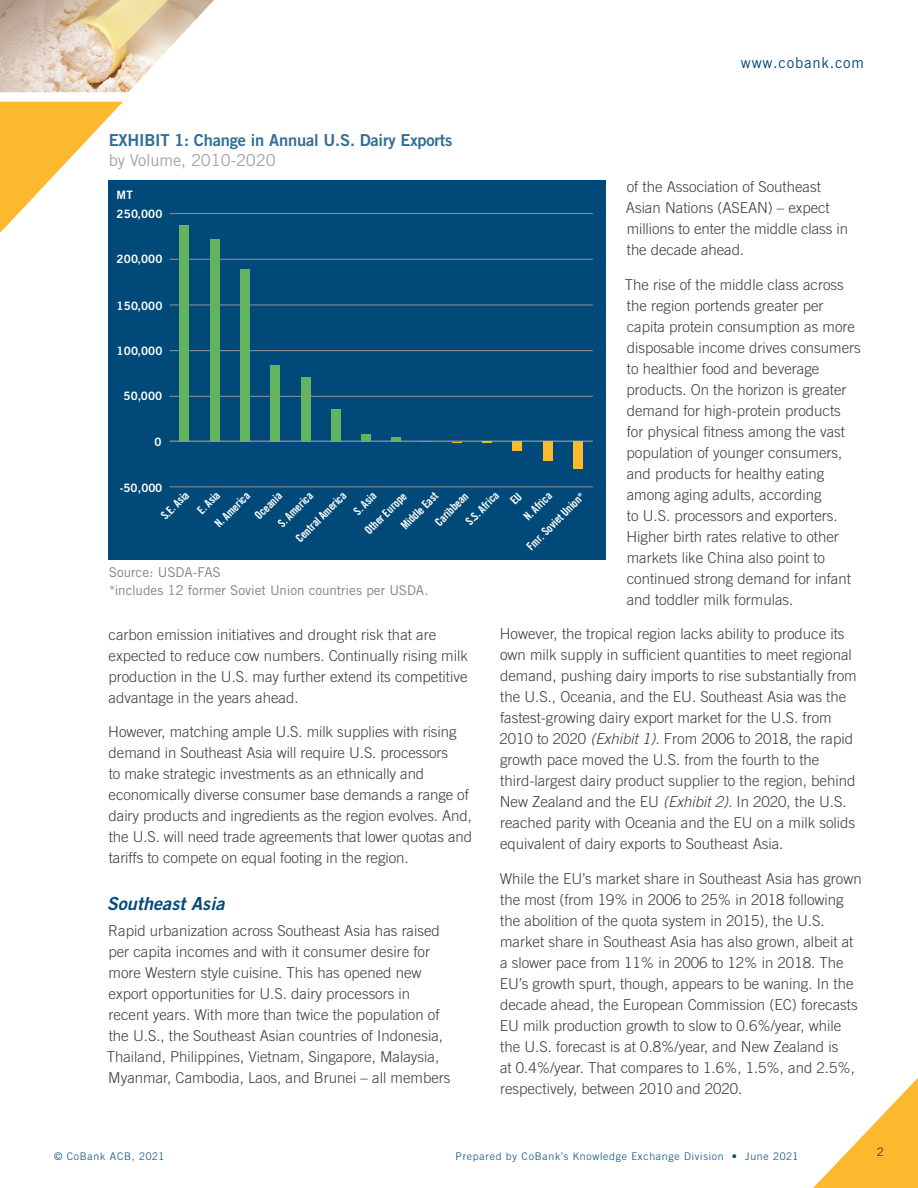
<style>
.page{position:relative;width:918px;height:1188px;background:#fff}
.page>*{position:absolute;margin:0;border:0;box-sizing:border-box;transform-origin:0 0}
.t1{font:italic 18px "Trade Gothic Bold Two";letter-spacing:.005em;color:#004978}
.t2{font:16.5px "Trade Gothic Bold Two";letter-spacing:-.01em;color:#326e97}
.t3{font:16.5px "Trade Gothic";letter-spacing:-.01em;color:#a3a3a7}
.t4{font:300 15px/21px "Trade Gothic";color:#3e3d3e}
.t5{font:15px "Trade Gothic";letter-spacing:.05em;color:#004978}
.t6{font:13.5px/18px "Trade Gothic";letter-spacing:-.005em;color:#808285}
.t7{font:300 11.7px "Trade Gothic";color:#231f20}
.t8{font:11.55px/21.8px "Trade Gothic Bold Cond Twenty";color:#fff}
.t9{font:11.55px "Trade Gothic Bold Two";letter-spacing:.015em;color:#fff}
.t10{font:300 10.5px "Trade Gothic";letter-spacing:.07em;color:#004978}
.s1{font-style:italic}
</style>
<div class="page">
<img style="left:0;top:0;width:214px;height:92px">
<svg style="left:0;top:102px;width:123px;height:131px"></svg>
<svg style="left:813px;top:1078px;width:105px;height:110px"></svg>
<div style="left:108px;top:180px;width:498px;height:380px;background:#004978"></div>
<hr style="left:170px;top:441px;width:423px;height:1px;background:#939598">
<hr style="left:170px;top:487px;width:423px;height:1px;background:#939598">
<hr style="left:170px;top:396px;width:423px;height:1px;background:#939598">
<hr style="left:170px;top:350px;width:423px;height:1px;background:#939598">
<hr style="left:170px;top:305px;width:423px;height:1px;background:#939598">
<hr style="left:170px;top:259px;width:423px;height:1px;background:#939598">
<hr style="left:170px;top:213px;width:423px;height:1px;background:#939598">
<div style="left:573px;top:442px;width:10px;height:27px;background:#fdb92e"></div>
<div style="left:543px;top:442px;width:9px;height:19px;background:#fdb92e"></div>
<div style="left:513px;top:442px;width:9px;height:9px;background:#fdb92e"></div>
<div style="left:392px;top:437px;width:9px;height:5px;background:#63b461"></div>
<div style="left:361px;top:434px;width:10px;height:8px;background:#63b461"></div>
<div style="left:331px;top:409px;width:9px;height:33px;background:#63b461"></div>
<div style="left:301px;top:377px;width:10px;height:65px;background:#63b461"></div>
<div style="left:270px;top:365px;width:10px;height:77px;background:#63b461"></div>
<div style="left:241px;top:269px;width:9px;height:173px;background:#63b461"></div>
<div style="left:210px;top:239px;width:9px;height:203px;background:#63b461"></div>
<div style="left:180px;top:225px;width:9px;height:217px;background:#63b461"></div>
<p class="t5" style="left:741px;top:54px;width:125px">www.cobank.com</p>
<p class="t2" style="left:109px;top:130px;width:345px">EXHIBIT 1: Change in Annual U.S. Dairy Exports</p>
<p class="t3" style="left:109px;top:150px;width:169px">by Volume, 2010-2020</p>
<p class="t4" style="left:626px;top:176px;width:224px">of the Association of Southeast<br>Asian Nations (ASEAN) – expect millions to enter the middle class in the decade ahead.</p>
<p class="t4" style="left:625px;top:274px;width:238px">The rise of the middle class across the region portends greater per capita protein consumption as more disposable income drives consumers to healthier food and beverage products. On the horizon is greater demand for high-protein products<br>for physical fitness among the vast population of younger consumers, and products for healthy eating among aging adults, according<br>to U.S. processors and exporters.<br>Higher birth rates relative to other markets like China also point to continued strong demand for infant and toddler milk formulas.</p>
<p class="t4" style="left:500px;top:623px;width:359px">However, the tropical region lacks ability to produce its own milk supply in sufficient quantities to meet regional demand, pushing dairy imports to rise substantially from the U.S., Oceania, and the EU. Southeast Asia was the fastest-growing dairy export market for the U.S. from 2010 to 2020 <span class="s1">(Exhibit 1).</span> From 2006 to 2018, the rapid growth pace moved the U.S. from the fourth to the third-largest dairy product supplier to the region, behind New Zealand and the EU <span class="s1">(Exhibit 2).</span> In 2020, the U.S. reached parity with Oceania and the EU on a milk solids equivalent of dairy exports to Southeast Asia.</p>
<p class="t4" style="left:500px;top:868px;width:363px">While the EU’s market share in Southeast Asia has grown the most (from 19% in 2006 to 25% in 2018 following the abolition of the quota system in 2015), the U.S. market share in Southeast Asia has also grown, albeit at a slower pace from 11% in 2006 to 12% in 2018. The EU’s growth spurt, though, appears to be waning. In the decade ahead, the European Commission (EC) forecasts EU milk production growth to slow to 0.6%/year, while the U.S. forecast is at 0.8%/year, and New Zealand is<br>at 0.4%/year. That compares to 1.6%, 1.5%, and 2.5%, respectively, between 2010 and 2020.</p>
<p class="t9" style="left:117px;top:188px;width:18px">MT</p>
<p class="t9" style="left:117px;top:207px;width:47px">250,000</p>
<p class="t9" style="left:117px;top:252px;width:47px">200,000</p>
<p class="t9" style="left:117px;top:298px;width:47px">150,000</p>
<p class="t9" style="left:117px;top:344px;width:47px">100,000</p>
<p class="t9" style="left:124px;top:389px;width:40px">50,000</p>
<p class="t9" style="left:155px;top:434px;width:9px">0</p>
<p class="t9" style="left:120px;top:480px;width:44px">-50,000</p>
<p class="t8" style="left:521px;top:541px;width:78px;rotate:-45deg">Fmr. Soviet Union*</p>
<p class="t8" style="left:395px;top:519px;width:48px;rotate:-45deg">Middle East</p>
<p class="t8" style="left:176px;top:489px;width:49px;text-indent:-29px;rotate:-45deg">S.E. Asia<br>E. Asia<br>N. America</p>
<p class="t8" style="left:257px;top:502px;width:45px;text-indent:-11px;rotate:-45deg">Oceania<br>S. America</p>
<p class="t8" style="left:460px;top:515px;width:43px;rotate:-45deg">S.S. Africa</p>
<p class="t8" style="left:503px;top:496px;width:36px;line-height:20.7px;rotate:-45deg">EU<br>N. Africa</p>
<p class="t8" style="left:290px;top:533px;width:68px;rotate:-45deg">Central America</p>
<p class="t8" style="left:348px;top:505px;width:28px;rotate:-45deg">S. Asia</p>
<p class="t8" style="left:429px;top:516px;width:44px;rotate:-45deg">Caribbean</p>
<p class="t8" style="left:359px;top:525px;width:55px;rotate:-45deg">Other Europe</p>
<p class="t6" style="left:109px;top:563px;width:321px">Source: USDA-FAS<br>*includes 12 former Soviet Union countries per USDA.</p>
<p class="t4" style="left:108px;top:623px;width:361px">carbon emission initiatives and drought risk that are expected to reduce cow numbers. Continually rising milk production in the U.S. may further extend its competitive advantage in the years ahead.</p>
<p class="t4" style="left:108px;top:721px;width:365px">However, matching ample U.S. milk supplies with rising demand in Southeast Asia will require U.S. processors<br>to make strategic investments as an ethnically and economically diverse consumer base demands a range of dairy products and ingredients as the region evolves. And, the U.S. will need trade agreements that lower quotas and tariffs to compete on equal footing in the region.</p>
<p class="t1" style="left:107px;top:892px;width:119px">Southeast Asia</p>
<p class="t4" style="left:107px;top:920px;width:345px">Rapid urbanization across Southeast Asia has raised per capita incomes and with it consumer desire for more Western style cuisine. This has opened new export opportunities for U.S. dairy processors in recent years. With more than twice the population of the U.S., the Southeast Asian countries of Indonesia, Thailand, Philippines, Vietnam, Singapore, Malaysia, Myanmar, Cambodia, Laos, and Brunei – all members</p>
<p class="t10" style="left:54px;top:1150px;width:112px">© CoBank ACB, 2021</p>
<p class="t10" style="left:456px;top:1150px;width:344px">Prepared by CoBank’s Knowledge Exchange Division • June 2021</p>
<p class="t7" style="left:877px;top:1145px;width:8px">2</p>
</div>
